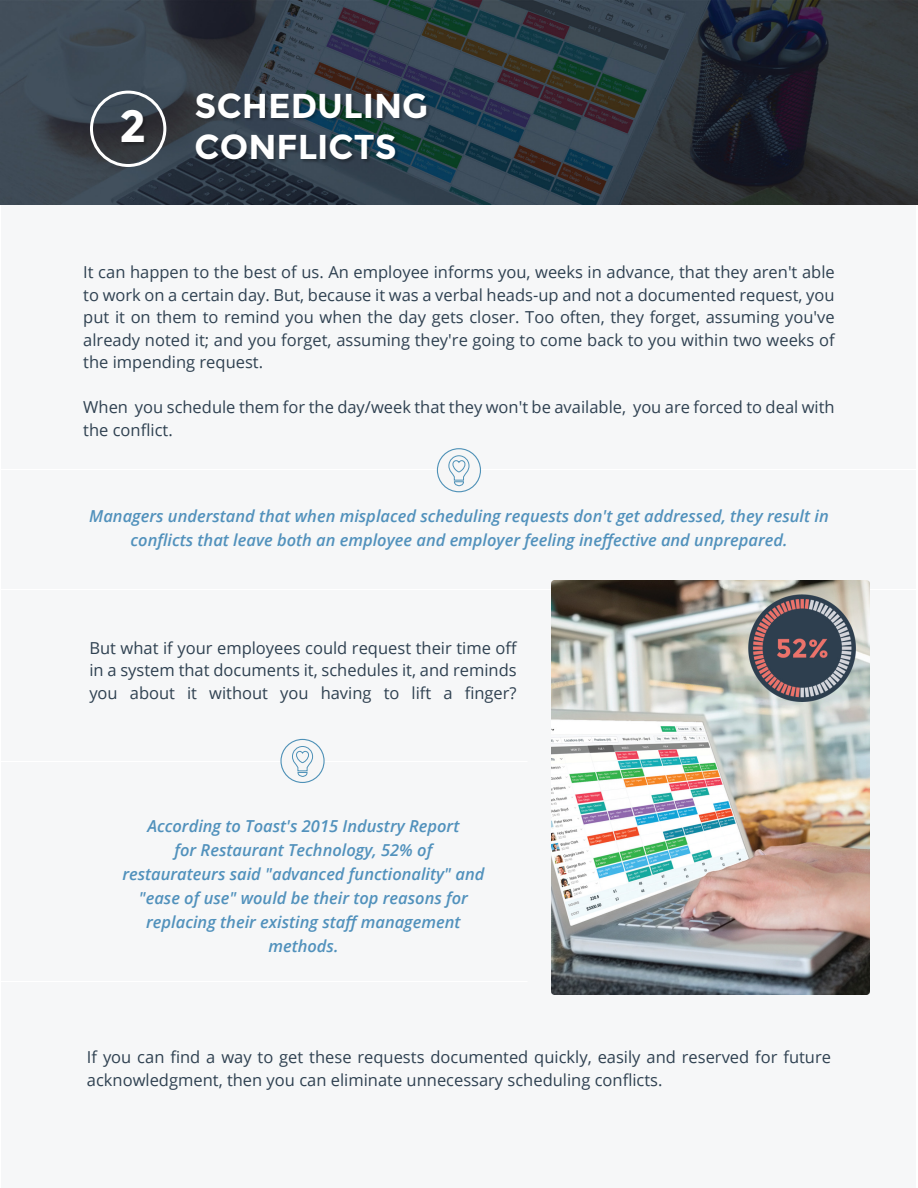
<style>
.page{position:relative;width:918px;height:1188px;background:#fff}
.page>*{position:absolute;margin:0;border:0;box-sizing:border-box;transform-origin:0 0}
.t1{font:700 45px "Montserrat";color:#fff}
.t2{font:700 34.5px/41.4px "Montserrat";color:#fff}
.t3{font:16.5px/22.5px "Open Sans";color:#2f4151;text-align:justify}
.t4{font:italic 600 16.5px/24px "Open Sans";color:#5191bc;text-align:center}
</style>
<div class="page">
<div style="left:2px;top:0;width:914px;height:1188px;background:#f6f7f8"></div>
<img style="left:0;top:0;width:918px;height:204px">
<hr style="left:0;top:469px;width:918px;height:1px;background:#fff">
<hr style="left:0;top:589px;width:918px;height:1px;background:#fff">
<hr style="left:0;top:761px;width:528px;height:1px;background:#fff">
<hr style="left:0;top:981px;width:528px;height:1px;background:#fff">
<img style="left:194px;top:87px;width:240px;height:86px">
<img style="left:118px;top:103px;width:34px;height:56px">
<div style="left:90px;top:91px;width:76px;height:76px;border:3px solid #fff;border-radius:50%"></div>
<img style="left:551px;top:580px;width:318px;height:414px">
<div style="left:281px;top:739px;width:43px;height:43px;background:#f6f6f6;border-radius:50%"></div>
<div style="left:280px;top:739px;width:45px;height:44px;border:1px solid #4e91b7;border-radius:50%"></div>
<svg style="left:292px;top:746px;width:21px;height:31px"></svg>
<div style="left:437px;top:449px;width:43px;height:43px;background:#f6f6f6;border-radius:50%"></div>
<div style="left:437px;top:448px;width:44px;height:44px;border:1px solid #4e91b7;border-radius:50%"></div>
<svg style="left:448px;top:455px;width:22px;height:31px"></svg>
<h1 class="t1" style="left:119px;top:100px;width:29px">2</h1>
<h2 class="t2" style="left:195px;top:85px;width:235px">SCHEDULING<br>CONFLICTS</h2>
<p class="t3" style="left:83px;top:261px;width:753px">It can happen to the best of us. An employee informs you, weeks in advance, that they aren't able to work on a certain day. But, because it was a verbal heads-up and not a documented request, you put it on them to remind you when the day gets closer. Too often, they forget, assuming you've already noted it; and you forget, assuming they're going to come back to you within two weeks of the impending request.</p>
<p class="t3" style="left:83px;top:396px;width:753px">When you schedule them for the day/week that they won't be available, you are forced to deal with the conflict.</p>
<p class="t4" style="left:89px;top:504px;width:741px">Managers understand that when misplaced scheduling requests don't get addressed, they result in conflicts that leave both an employee and employer feeling ineffective and unprepared.</p>
<p class="t3" style="left:89px;top:636px;width:430px">But what if your employees could request their time off in a system that documents it, schedules it, and reminds you about it without you having to lift a finger?</p>
<p class="t4" style="left:122px;top:813px;width:364px">According to Toast's 2015 Industry Report<br>for Restaurant Technology, 52% of restaurateurs said "advanced functionality" and "ease of use" would be their top reasons for replacing their existing staff management methods.</p>
<p class="t3" style="left:87px;top:1046px;width:746px">If you can find a way to get these requests documented quickly, easily and reserved for future acknowledgment, then you can eliminate unnecessary scheduling conflicts.</p>
</div>
